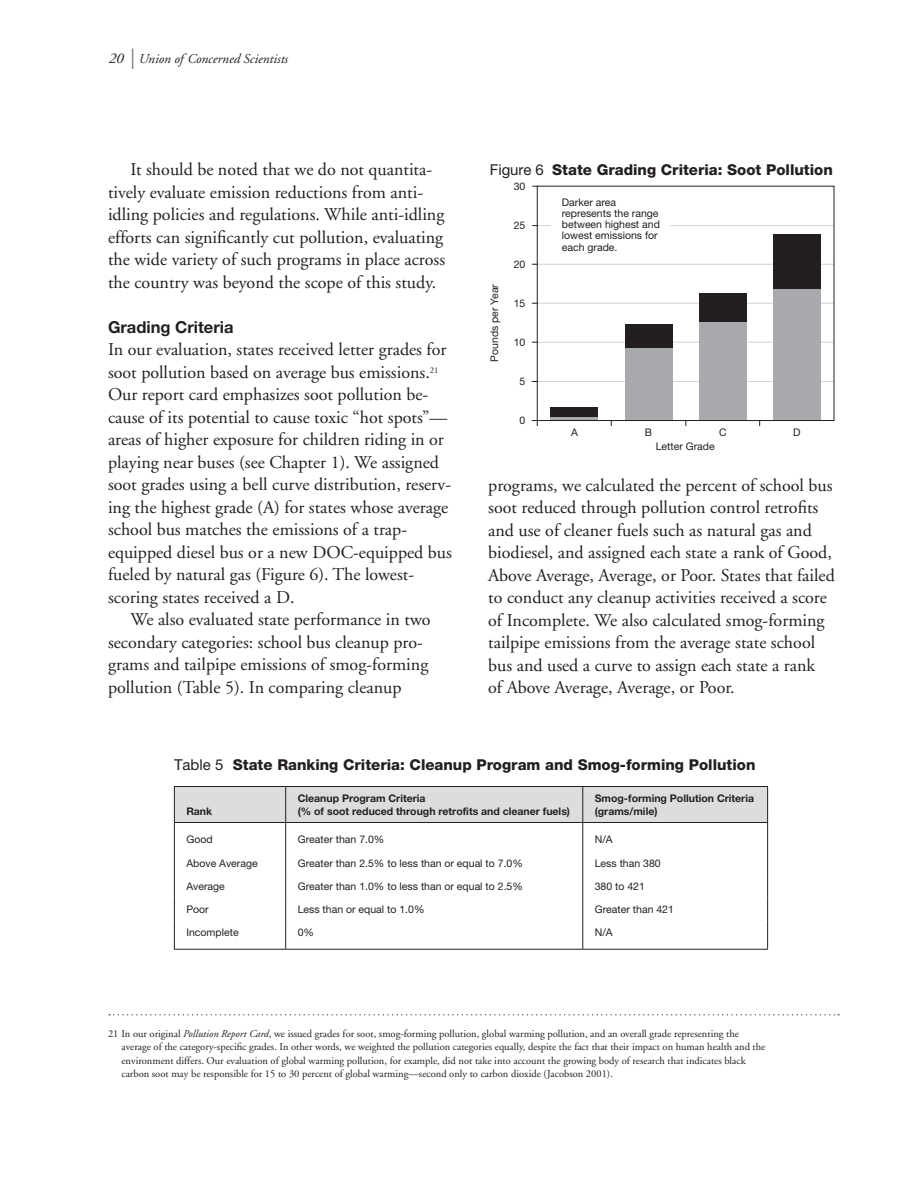
<style>
.page{position:relative;width:918px;height:1188px;background:#fff}
.page>*{position:absolute;margin:0;border:0;box-sizing:border-box;transform-origin:0 0}
.t1{font:18px/22.5px "Adobe Garamond";color:#231f20}
.t2{font:700 16.5px "Helvetica Neue";color:#231f20}
.t3{font:800 15px "Helvetica Neue";color:#231f20}
.t4{font:italic 13.5px "Adobe Garamond";color:#231f20}
.t5{font:10.5px/13.5px "Adobe Garamond";color:#231f20}
.t6{font:10.5px/11.2px "Helvetica Neue";color:#231f20}
.t7{font:700 10.5px/12.8px "Helvetica Neue";color:#231f20}
.s1{font-size:15px}
.s2{font-family:"Futura BT";font-weight:300;font-style:normal;font-stretch:condensed;font-size:27px;color:#6c6d70}
.s3{font-weight:400}
.s4{font-style:italic}
</style>
<div class="page">
<svg style="left:109px;top:1014px;width:730px;height:1px"></svg>
<svg style="left:174px;top:787px;width:594px;height:162px"></svg>
<hr style="left:174px;top:949px;width:112px;height:1px;background:#231f20">
<hr style="left:286px;top:949px;width:297px;height:1px;background:#231f20">
<hr style="left:583px;top:949px;width:185px;height:1px;background:#231f20">
<hr style="left:174px;top:786px;width:112px;height:1px;background:#231f20">
<hr style="left:174px;top:787px;width:1px;height:35px;background:#231f20">
<hr style="left:286px;top:786px;width:297px;height:1px;background:#231f20">
<hr style="left:583px;top:786px;width:185px;height:1px;background:#231f20">
<hr style="left:767px;top:787px;width:1px;height:35px;background:#231f20">
<hr style="left:174px;top:822px;width:112px;height:1px;background:#231f20">
<hr style="left:286px;top:822px;width:297px;height:1px;background:#231f20">
<hr style="left:583px;top:822px;width:185px;height:1px;background:#231f20">
<hr style="left:536px;top:264px;width:298px;height:1px;background:#d1d2d4">
<hr style="left:536px;top:303px;width:298px;height:1px;background:#d1d2d4">
<hr style="left:536px;top:342px;width:298px;height:1px;background:#d1d2d4">
<hr style="left:536px;top:381px;width:298px;height:1px;background:#d1d2d4">
<svg style="left:532px;top:420px;width:6px;height:6px"></svg>
<div style="left:550px;top:407px;width:48px;height:13px;background:#231f20"></div>
<hr style="left:550px;top:417px;width:48px;height:4px;background:#a8a9ad">
<div style="left:625px;top:324px;width:48px;height:96px;background:#231f20"></div>
<div style="left:625px;top:349px;width:48px;height:71px;background:#a8a9ad"></div>
<div style="left:699px;top:293px;width:48px;height:127px;background:#231f20"></div>
<div style="left:699px;top:322px;width:48px;height:98px;background:#a8a9ad"></div>
<div style="left:773px;top:234px;width:48px;height:186px;background:#231f20"></div>
<div style="left:773px;top:289px;width:48px;height:131px;background:#a8a9ad"></div>
<hr style="left:536px;top:225px;width:298px;height:1px;background:#d1d2d4">
<div style="left:551px;top:189px;width:118px;height:68px;background:#fff"></div>
<div style="left:537px;top:186px;width:297px;height:235px;border:1px solid #231f20"></div>
<p class="t4" style="left:109px;top:52px;width:181px"><span class="s1">20</span> <span class="s2">l</span> Union of Concerned Scientists</p>
<p class="t1" style="left:108px;top:159px;width:339px;text-indent:22px">It should be noted that we do not quantita&shy;tively evaluate emission reductions from anti&shy;idling policies and regulations. While anti-idling efforts can significantly cut pollution, evaluating the wide variety of such programs in place across the country was beyond the scope of this study.</p>
<p class="t2" style="left:108px;top:317px;width:127px">Grading Criteria</p>
<p class="t1" style="left:108px;top:339px;width:345px">In our evaluation, states received letter grades for soot pollution based on average bus emissions.<sup>21<br></sup>Our report card emphasizes soot pollution be&shy;cause of its potential to cause toxic “hot spots”— areas of higher exposure for children riding in or playing near buses (see Chapter 1). We assigned soot grades using a bell curve distribution, reserv&shy;ing the highest grade (A) for states whose average school bus matches the emissions of a trap&shy;equipped diesel bus or a new DOC-equipped bus fueled by natural gas (Figure 6). The lowest&shy;scoring states received a D.</p>
<p class="t1" style="left:108px;top:609px;width:324px;text-indent:22px">We also evaluated state performance in two secondary categories: school bus cleanup pro&shy;grams and tailpipe emissions of smog-forming pollution (Table 5). In comparing cleanup</p>
<p class="t3" style="left:490px;top:161px;width:345px"><span class="s3">Figure 6</span> State Grading Criteria: Soot Pollution</p>
<p class="t6" style="left:489px;top:362px;width:79px;rotate:-90deg">Pounds per Year</p>
<p class="t6" style="left:514px;top:181px;width:13px">30</p>
<p class="t6" style="left:514px;top:220px;width:13px">25</p>
<p class="t6" style="left:514px;top:259px;width:13px">20</p>
<p class="t6" style="left:514px;top:298px;width:13px">15</p>
<p class="t6" style="left:514px;top:336px;width:13px">10</p>
<p class="t6" style="left:520px;top:375px;width:7px">5</p>
<p class="t6" style="left:520px;top:414px;width:7px">0</p>
<p class="t6" style="left:562px;top:196px;width:100px">Darker area represents the range between highest and lowest emissions for each grade.</p>
<p class="t6" style="left:571px;top:427px;width:8px">A</p>
<p class="t6" style="left:645px;top:427px;width:9px">B</p>
<p class="t6" style="left:719px;top:427px;width:9px">C</p>
<p class="t6" style="left:656px;top:440px;width:61px">Letter Grade</p>
<p class="t6" style="left:793px;top:427px;width:9px">D</p>
<p class="t1" style="left:488px;top:474px;width:348px">programs, we calculated the percent of school bus soot reduced through pollution control retrofits and use of cleaner fuels such as natural gas and biodiesel, and assigned each state a rank of Good, Above Average, Average, or Poor. States that failed to conduct any cleanup activities received a score of Incomplete. We also calculated smog-forming tailpipe emissions from the average state school bus and used a curve to assign each state a rank<br>of Above Average, Average, or Poor.</p>
<p class="t3" style="left:174px;top:755px;width:583px"><span class="s3">Table 5</span> State Ranking Criteria: Cleanup Program and Smog-forming Pollution</p>
<p class="t7" style="left:186px;top:805px;width:27px">Rank</p>
<p class="t7" style="left:298px;top:792px;width:274px">Cleanup Program Criteria<br>(% of soot reduced through retrofits and cleaner fuels)</p>
<p class="t7" style="left:595px;top:792px;width:161px">Smog-forming Pollution Criteria (grams/mile)</p>
<p class="t6" style="left:186px;top:833px;width:28px">Good</p>
<p class="t6" style="left:298px;top:833px;width:88px">Greater than 7.0%</p>
<p class="t6" style="left:595px;top:833px;width:19px">N/A</p>
<p class="t6" style="left:186px;top:857px;width:73px">Above Average</p>
<p class="t6" style="left:298px;top:857px;width:227px">Greater than 2.5% to less than or equal to 7.0%</p>
<p class="t6" style="left:595px;top:857px;width:67px">Less than 380</p>
<p class="t6" style="left:186px;top:880px;width:40px">Average</p>
<p class="t6" style="left:298px;top:880px;width:227px">Greater than 1.0% to less than or equal to 2.5%</p>
<p class="t6" style="left:595px;top:880px;width:52px">380 to 421</p>
<p class="t6" style="left:186px;top:904px;width:24px">Poor</p>
<p class="t6" style="left:298px;top:904px;width:128px">Less than or equal to 1.0%</p>
<p class="t6" style="left:595px;top:904px;width:81px">Greater than 421</p>
<p class="t6" style="left:186px;top:927px;width:54px">Incomplete</p>
<p class="t6" style="left:298px;top:927px;width:18px">0%</p>
<p class="t6" style="left:595px;top:927px;width:19px">N/A</p>
<p class="t5" style="left:122px;top:1027px;width:645px;text-indent:-14px">21 In our original <span class="s4">Pollution Report Card</span>, we issued grades for soot, smog-forming pollution, global warming pollution, and an overall grade representing the average of the category-specific grades. In other words, we weighted the pollution categories equally, despite the fact that their impact on human health and the environment differs. Our evaluation of global warming pollution, for example, did not take into account the growing body of research that indicates black carbon soot may be responsible for 15 to 30 percent of global warming—second only to carbon dioxide (Jacobson 2001).</p>
</div>
